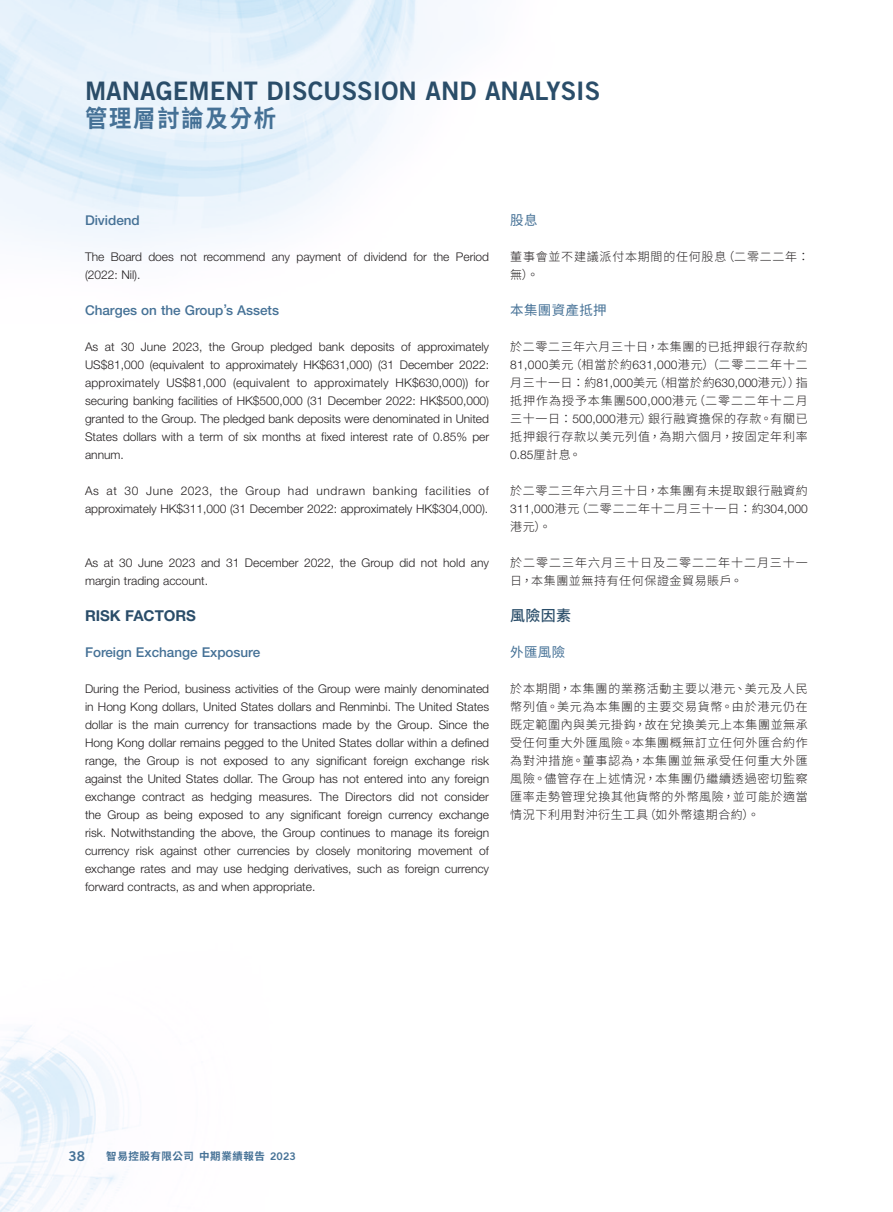
<style>
.page{position:relative;width:893px;height:1212px;background:#fff}
.page>*{position:absolute;margin:0;border:0;box-sizing:border-box;transform-origin:0 0}
.t1{font:25.5px "Trade Gothic LT Std Bd 2";color:#2a4d69}
.t2{font:700 24px "Source Han Sans TC";letter-spacing:.08em;color:#457196;scale:.93 1}
.Heading_1{font:700 15px "Helvetica Neue LT Std";color:#2a4d69}
.C_Heading_1{font:500 15px "Source Han Sans TC";color:#2a4d69}
.Heading_2{font:500 13.5px "Helvetica Neue LT Std";color:#457196}
.C_Heading_2{font:13.5px "Source Han Sans TC";letter-spacing:.025em;color:#457196}
.t3{font:13.5px "Trade Gothic LT Std Bd 2";color:#457196}
.Body_Text{font:300 12px/18px "Helvetica Neue LT Std";color:#231f20}
.C_Body_Text{font:300 12px/18px "Source Han Sans TC";letter-spacing:.055em;color:#231f20;text-align:justify}
.C_Body_Text-2{font:300 12px/18px "Source Han Sans TC";letter-spacing:.08em;color:#231f20}
.t4{font:700 10.5px "Source Han Sans TC";letter-spacing:.05em;color:#457196}
.s1{font-family:"Helvetica Neue LT Std"}
.s2{font-family:"Trade Gothic LT Std Bd 2";font-weight:400}
</style>
<div class="page">
<img style="left:0;top:0;width:441px;height:1212px">
<h1 class="t1" style="left:85px;top:75px;width:517px">MANAGEMENT DISCUSSION AND ANALYSIS</h1>
<h2 class="t2" style="left:85px;top:105px;width:207px">管理層討論及分析</h2>
<p class="Heading_2" style="left:85px;top:212px;width:56px">Dividend</p>
<p class="Body_Text" style="left:85px;top:247px;width:406px">The Board does not recommend any payment of dividend for the Period (2022: Nil).</p>
<p class="Heading_2" style="left:85px;top:302px;width:196px">Charges on the Group’s Assets</p>
<p class="Body_Text" style="left:85px;top:337px;width:406px;text-align:justify">As at 30 June 2023, the Group pledged bank deposits of approximately US$81,000 (equivalent to approximately HK$631,000) (31 December 2022: approximately US$81,000 (equivalent to approximately HK$630,000)) for securing banking facilities of HK$500,000 (31 December 2022: HK$500,000) granted to the Group. The pledged bank deposits were denominated in United States dollars with a term of six months at fixed interest rate of 0.85% per annum.</p>
<p class="Body_Text" style="left:85px;top:481px;width:405px">As at 30 June 2023, the Group had undrawn banking facilities of approximately HK$311,000 (31 December 2022: approximately HK$304,000).</p>
<p class="Body_Text" style="left:85px;top:553px;width:405px">As at 30 June 2023 and 31 December 2022, the Group did not hold any margin trading account.</p>
<p class="Heading_1" style="left:85px;top:606px;width:112px">RISK FACTORS</p>
<p class="Heading_2" style="left:85px;top:644px;width:177px">Foreign Exchange Exposure</p>
<p class="Body_Text" style="left:85px;top:679px;width:406px;text-align:justify">During the Period, business activities of the Group were mainly denominated in Hong Kong dollars, United States dollars and Renminbi. The United States dollar is the main currency for transactions made by the Group. Since the Hong Kong dollar remains pegged to the United States dollar within a defined range, the Group is not exposed to any significant foreign exchange risk against the United States dollar. The Group has not entered into any foreign exchange contract as hedging measures. The Directors did not consider the Group as being exposed to any significant foreign currency exchange risk. Notwithstanding the above, the Group continues to manage its foreign currency risk against other currencies by closely monitoring movement of exchange rates and may use hedging derivatives, such as foreign currency forward contracts, as and when appropriate.</p>
<p class="C_Heading_2" style="left:510px;top:212px;width:29px">股息</p>
<p class="C_Body_Text" style="left:510px;top:247px;width:301px">董事會並不建議派付本期間的任何股息（二零二二年：無）。</p>
<p class="C_Heading_2" style="left:510px;top:302px;width:98px">本集團資產抵押</p>
<p class="C_Body_Text" style="left:510px;top:337px;width:299px">於二零二三年六月三十日，本集團的已抵押銀行存款約<span class="s1">81,000</span>美元（相當於約<span class="s1">631,000</span>港元）（二零二二年十二月三十一日：約<span class="s1">81,000</span>美元（相當於約<span class="s1">630,000</span>港元））指抵押作為授予本集團<span class="s1">500,000</span>港元（二零二二年十二月三十一日：<span class="s1">500,000</span>港元）銀行融資擔保的存款。有關已抵押銀行存款以美元列值，為期六個月，按固定年利率<span class="s1">0.85</span>厘計息。</p>
<p class="C_Body_Text" style="left:510px;top:481px;width:299px">於二零二三年六月三十日，本集團有未提取銀行融資約<span class="s1">311,000</span>港元（二零二二年十二月三十一日：約<span class="s1">304,000</span>港元）。</p>
<p class="C_Body_Text-2" style="left:510px;top:553px;width:299px">於二零二三年六月三十日及二零二二年十二月三十一日，本集團並無持有任何保證金貿易賬戶。</p>
<p class="C_Heading_1" style="left:510px;top:607px;width:63px">風險因素</p>
<p class="C_Heading_2" style="left:510px;top:644px;width:56px">外匯風險</p>
<p class="C_Body_Text" style="left:510px;top:679px;width:299px">於本期間，本集團的業務活動主要以港元、美元及人民幣列值。美元為本集團的主要交易貨幣。由於港元仍在既定範圍內與美元掛鈎，故在兌換美元上本集團並無承受任何重大外匯風險。本集團概無訂立任何外匯合約作為對沖措施。董事認為，本集團並無承受任何重大外匯風險。儘管存在上述情況，本集團仍繼續透過密切監察匯率走勢管理兌換其他貨幣的外幣風險，並可能於適當情況下利用對沖衍生工具（如外幣遠期合約）。</p>
<p class="t3" style="left:69px;top:1148px;width:18px">38</p>
<p class="t4" style="left:106px;top:1150px;width:191px">智易控股有限公司 中期業績報告 <span class="s2">2023</span></p>
</div>
